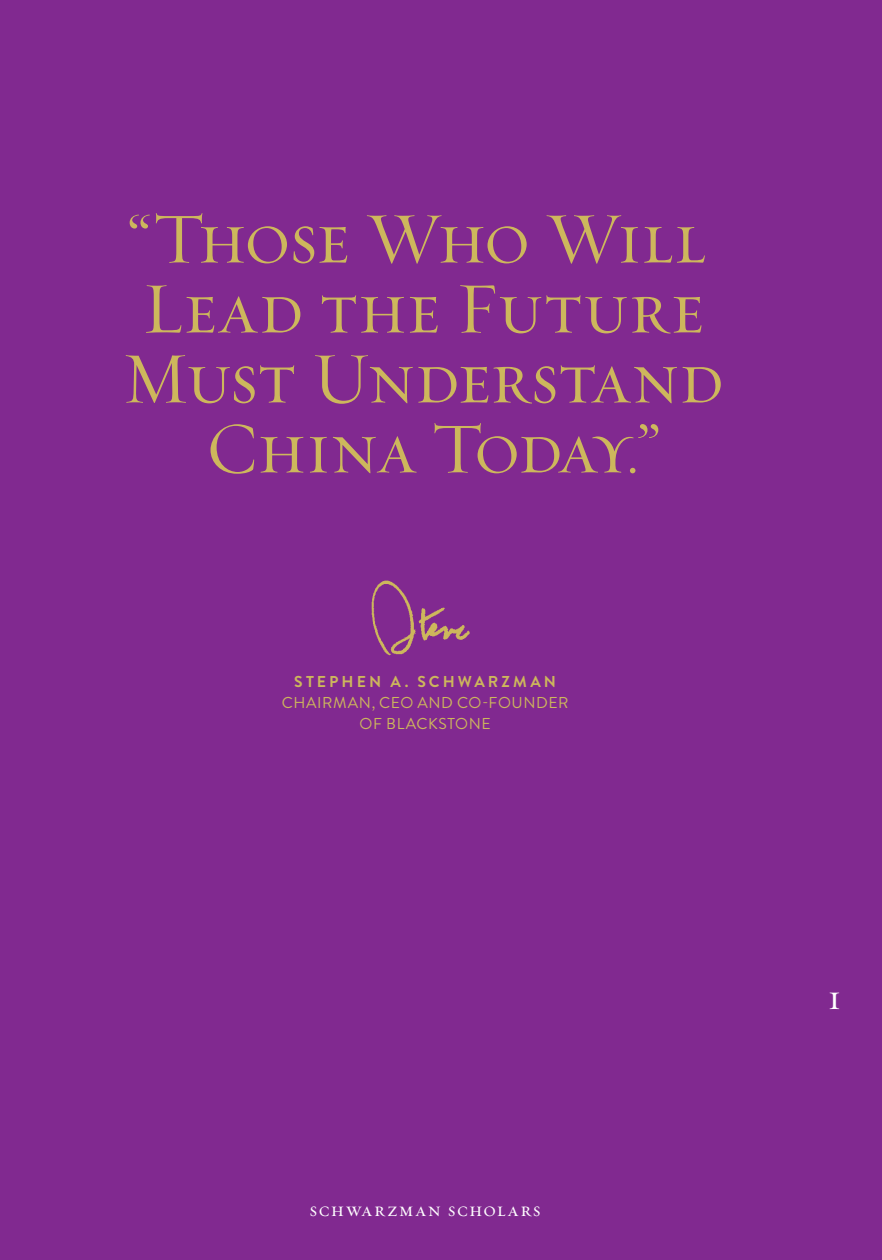
<style>
.page{position:relative;width:882px;height:1260px;background:#812990}
.page>*{position:absolute;margin:0;border:0;box-sizing:border-box;transform-origin:0 0}
.t1{font:73.5px/70px "Requiem Display HTF Small Caps";letter-spacing:-.015em;color:#cdb75c;text-align:center}
.t2{font:35px "Requiem Text HTF Small Caps";color:#fff}
.t3{font:19.25px "Requiem Text HTF Small Caps";letter-spacing:.075em;color:#fff}
.t4{font:15.75px/21px "Brandon Grotesque";letter-spacing:.035em;color:#cdb75c;text-align:center}
.t5{font:700 15.75px "Brandon Grotesque";letter-spacing:.195em;color:#cdb75c}
</style>
<div class="page">
<img style="left:371px;top:580px;width:99px;height:76px">
<p class="t1" style="left:122px;top:206px;width:604px">“Those Who Will<br>Lead the Future<br>Must Understand<br>China Today.”</p>
<p class="t5" style="left:294px;top:670px;width:263px">STEPHEN A. SCHWARZMAN</p>
<p class="t4" style="left:282px;top:692px;width:288px">CHAIRMAN, CEO AND CO-FOUNDER<br>OF BLACKSTONE</p>
<p class="t3" style="left:310px;top:1198px;width:233px">schwarzman scholars</p>
<p class="t2" style="left:828px;top:976px;width:15px">1</p>
</div>
